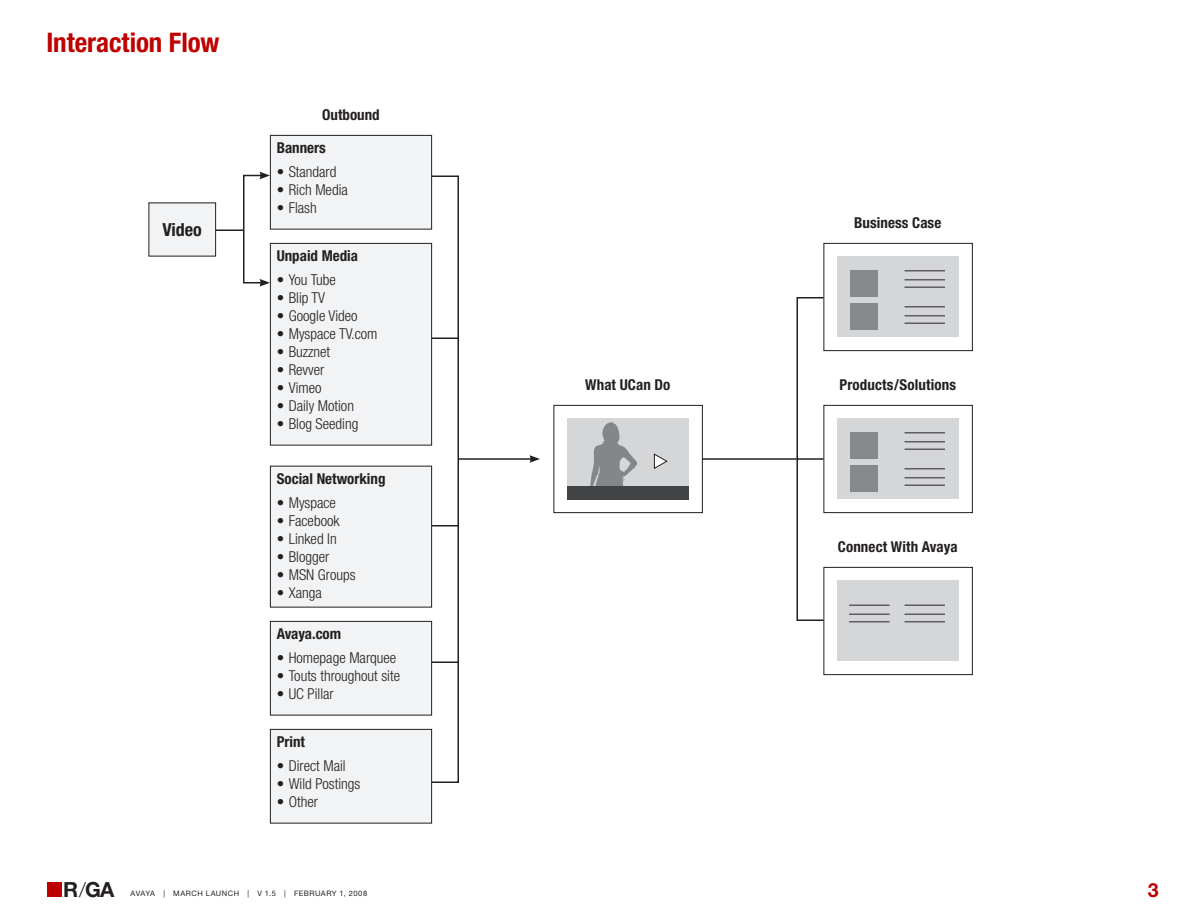
<style>
.page{position:relative;width:1188px;height:918px;background:#fff}
.page>*{position:absolute;margin:0;border:0;box-sizing:border-box;transform-origin:0 0}
.Page_Title{font:700 condensed 27px "Helvetica Neue";letter-spacing:-.005em;color:#be0001}
.t1{font:700 20.85px "Helvetica Neue";color:#231f20}
.t2{font:700 19.5px "Helvetica Neue";color:#be0001}
.t3{font:700 condensed 18px "Helvetica Neue";color:#231f20}
.t4{font:300 condensed 15px "Helvetica Neue";color:#231f20}
.Body_Text{font:700 condensed 15px "Helvetica Neue";color:#231f20}
.t5{font:7.5px "Helvetica Neue";letter-spacing:.07em;color:#231f20}
.s1{font-weight:300;font-size:20.4px}
</style>
<div class="page">
<div style="left:47px;top:882px;width:15px;height:15px;background:#be0001"></div>
<div style="left:554px;top:405px;width:149px;height:108px;border:1px solid #231f20"></div>
<div style="left:567px;top:418px;width:121px;height:82px;background:#d5d6d8"></div>
<div style="left:270px;top:135px;width:162px;height:94px;background:#f2f3f4"></div>
<div style="left:270px;top:135px;width:162px;height:95px;border:1px solid #231f20"></div>
<div style="left:270px;top:243px;width:162px;height:202px;background:#f2f3f4"></div>
<div style="left:270px;top:243px;width:162px;height:203px;border:1px solid #231f20"></div>
<div style="left:270px;top:466px;width:162px;height:141px;background:#f2f3f4"></div>
<div style="left:270px;top:621px;width:162px;height:94px;background:#f2f3f4"></div>
<div style="left:270px;top:621px;width:162px;height:95px;border:1px solid #231f20"></div>
<div style="left:270px;top:729px;width:162px;height:94px;background:#f2f3f4"></div>
<div style="left:270px;top:729px;width:162px;height:95px;border:1px solid #231f20"></div>
<div style="left:431px;top:176px;width:28px;height:607px;border:2px solid #231f20"></div>
<svg style="left:432px;top:338px;width:27px;height:1px"></svg>
<svg style="left:432px;top:525px;width:27px;height:1px"></svg>
<svg style="left:216px;top:230px;width:27px;height:1px"></svg>
<hr style="left:459px;top:458px;width:73px;height:2px;background:#231f20">
<svg style="left:529px;top:455px;width:11px;height:8px"></svg>
<svg style="left:432px;top:662px;width:27px;height:1px"></svg>
<div style="left:149px;top:203px;width:67px;height:53px;background:#f2f3f4"></div>
<div style="left:243px;top:175px;width:20px;height:109px;border:2px solid #231f20"></div>
<svg style="left:259px;top:172px;width:11px;height:7px"></svg>
<svg style="left:259px;top:279px;width:11px;height:8px"></svg>
<div style="left:824px;top:243px;width:149px;height:108px;border:1px solid #231f20"></div>
<div style="left:837px;top:256px;width:121px;height:82px;background:#d5d6d8"></div>
<div style="left:796px;top:297px;width:28px;height:324px;border:2px solid #231f20"></div>
<hr style="left:702px;top:458px;width:94px;height:2px;background:#231f20">
<svg style="left:590px;top:422px;width:47px;height:64px"></svg>
<svg style="left:654px;top:453px;width:14px;height:16px"></svg>
<hr style="left:904px;top:270px;width:41px;height:2px;background:#5f5f62">
<hr style="left:904px;top:306px;width:41px;height:2px;background:#5f5f62">
<hr style="left:904px;top:279px;width:41px;height:1px;background:#5f5f62">
<hr style="left:904px;top:315px;width:41px;height:1px;background:#5f5f62">
<hr style="left:904px;top:286px;width:41px;height:2px;background:#5f5f62">
<hr style="left:904px;top:322px;width:41px;height:2px;background:#5f5f62">
<div style="left:850px;top:270px;width:28px;height:27px;background:#86888b"></div>
<div style="left:850px;top:303px;width:28px;height:27px;background:#86888b"></div>
<div style="left:824px;top:405px;width:149px;height:108px;border:1px solid #231f20"></div>
<div style="left:824px;top:567px;width:149px;height:108px;border:1px solid #231f20"></div>
<div style="left:837px;top:418px;width:121px;height:82px;background:#d5d6d8"></div>
<div style="left:837px;top:580px;width:121px;height:82px;background:#d5d6d8"></div>
<hr style="left:904px;top:432px;width:41px;height:2px;background:#5f5f62">
<hr style="left:904px;top:604px;width:41px;height:2px;background:#5f5f62">
<hr style="left:904px;top:468px;width:41px;height:2px;background:#5f5f62">
<hr style="left:849px;top:604px;width:41px;height:2px;background:#5f5f62">
<hr style="left:904px;top:441px;width:41px;height:1px;background:#5f5f62">
<hr style="left:904px;top:614px;width:41px;height:1px;background:#5f5f62">
<hr style="left:904px;top:477px;width:41px;height:1px;background:#5f5f62">
<hr style="left:849px;top:614px;width:41px;height:1px;background:#5f5f62">
<hr style="left:904px;top:448px;width:41px;height:2px;background:#5f5f62">
<hr style="left:904px;top:621px;width:41px;height:1px;background:#5f5f62">
<hr style="left:904px;top:484px;width:41px;height:2px;background:#5f5f62">
<hr style="left:849px;top:621px;width:41px;height:1px;background:#5f5f62">
<div style="left:850px;top:432px;width:28px;height:27px;background:#86888b"></div>
<div style="left:850px;top:465px;width:28px;height:27px;background:#86888b"></div>
<hr style="left:796px;top:458px;width:28px;height:2px;background:#231f20">
<div style="left:567px;top:486px;width:121px;height:14px;background:#414243"></div>
<p class="Page_Title" style="left:46px;top:26px;width:174px">Interaction Flow</p>
<p class="t3" style="left:163px;top:219px;width:41px">Video</p>
<p class="Body_Text" style="left:322px;top:105px;width:59px">Outbound</p>
<p class="Body_Text" style="left:277px;top:139px;width:51px">Banners</p>
<p class="t4" style="left:277px;top:163px;width:61px">• Standard</p>
<p class="t4" style="left:277px;top:181px;width:73px">• Rich Media</p>
<p class="t4" style="left:277px;top:199px;width:42px">• Flash</p>
<p class="Body_Text" style="left:277px;top:247px;width:83px">Unpaid Media</p>
<p class="t4" style="left:277px;top:271px;width:61px">• You Tube</p>
<p class="t4" style="left:277px;top:289px;width:50px">• Blip TV</p>
<p class="t4" style="left:277px;top:307px;width:82px">• Google Video</p>
<p class="t4" style="left:277px;top:325px;width:102px">• Myspace TV.com</p>
<p class="t4" style="left:277px;top:343px;width:55px">• Buzznet</p>
<p class="t4" style="left:277px;top:361px;width:49px">• Revver</p>
<p class="t4" style="left:277px;top:379px;width:46px">• Vimeo</p>
<p class="t4" style="left:277px;top:397px;width:79px">• Daily Motion</p>
<p class="t4" style="left:277px;top:415px;width:83px">• Blog Seeding</p>
<p class="Body_Text" style="left:277px;top:470px;width:110px">Social Networking</p>
<p class="t4" style="left:277px;top:494px;width:61px">• Myspace</p>
<p class="t4" style="left:277px;top:512px;width:64px">• Facebook</p>
<p class="t4" style="left:277px;top:530px;width:61px">• Linked In</p>
<p class="t4" style="left:277px;top:548px;width:54px">• Blogger</p>
<p class="t4" style="left:277px;top:566px;width:80px">• MSN Groups</p>
<p class="t4" style="left:277px;top:584px;width:47px">• Xanga</p>
<p class="Body_Text" style="left:277px;top:625px;width:66px">Avaya.com</p>
<p class="t4" style="left:277px;top:649px;width:121px">• Homepage Marquee</p>
<p class="t4" style="left:277px;top:667px;width:125px">• Touts throughout site</p>
<p class="t4" style="left:277px;top:685px;width:58px">• UC Pillar</p>
<p class="Body_Text" style="left:277px;top:733px;width:30px">Print</p>
<p class="t4" style="left:277px;top:757px;width:70px">• Direct Mail</p>
<p class="t4" style="left:277px;top:775px;width:85px">• Wild Postings</p>
<p class="t4" style="left:277px;top:793px;width:43px">• Other</p>
<p class="Body_Text" style="left:585px;top:375px;width:87px">What UCan Do</p>
<p class="Body_Text" style="left:854px;top:213px;width:89px">Business Case</p>
<p class="Body_Text" style="left:839px;top:375px;width:118px">Products/Solutions</p>
<p class="Body_Text" style="left:838px;top:537px;width:121px">Connect With Avaya</p>
<h2 class="t1" style="left:63px;top:877px;width:53px">R<span class="s1">/</span>GA</h2>
<p class="t5" style="left:131px;top:889px;width:238px">AVAYA | MARCH LAUNCH | V 1.5 | FEBRUARY 1, 2008</p>
<h3 class="t2" style="left:1148px;top:878px;width:12px">3</h3>
</div>
